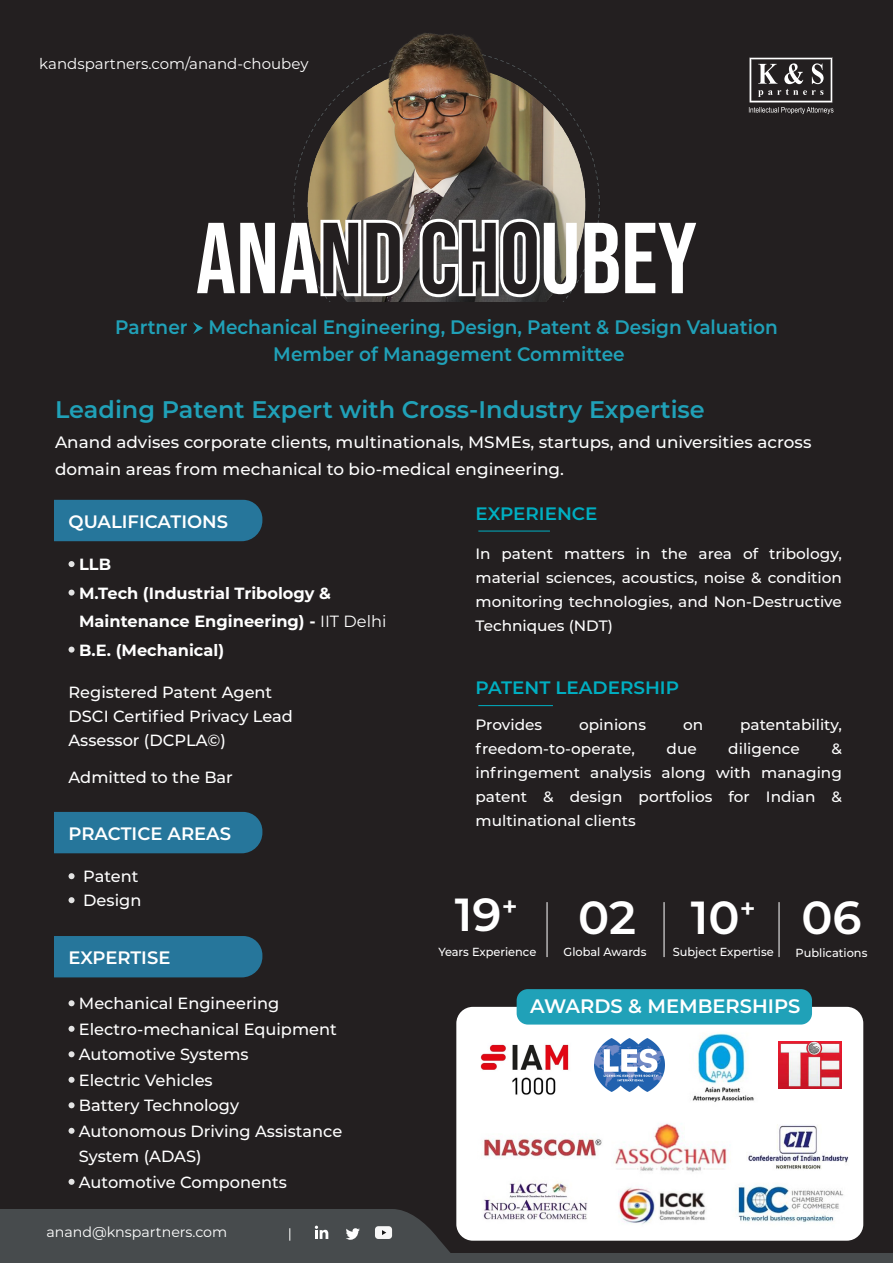
<style>
.page{position:relative;width:893px;height:1263px;background:#231f20}
.page>*{position:absolute;margin:0;border:0;box-sizing:border-box;transform-origin:0 0}
.t1{font:100.5px "Bebas Neue";color:#fff}
.t2{font:600 46.35px "Montserrat";color:#fff}
.t3{font:600 24px "Montserrat";color:#20a1b8}
.t4{font:600 19.5px "Montserrat";color:#20a1b8;scale:.95 1}
.t5{font:600 19.5px "Montserrat";color:#fff}
.t6{font:600 18px "Montserrat";color:#fff}
.t7{font:600 18px "Montserrat";color:#00afc2}
.t8{font:500 16.5px/27px "Montserrat";color:#fff}
.t9{font:500 16.2px/24px "Montserrat";color:#fff}
.t10{font:700 16.2px/28.5px "Montserrat";color:#fff}
.t11{font:500 15px/24px "Montserrat";color:#fff;text-align:justify}
.t12{font:15px "Montserrat";color:#fff}
.t13{font:14.25px "Montserrat";color:#fff}
.t14{font:500 11.7px "Montserrat";color:#fff}
.s1{font-weight:400}
</style>
<div class="page">
<div style="left:0;top:1254px;width:893px;height:9px;background:#474b4d"></div>
<svg style="left:69px;top:561px;width:6px;height:6px"></svg>
<svg style="left:69px;top:590px;width:6px;height:6px"></svg>
<svg style="left:69px;top:647px;width:6px;height:6px"></svg>
<div style="left:54px;top:500px;width:208px;height:41px;background:#26769b"></div>
<svg style="left:69px;top:873px;width:6px;height:6px"></svg>
<svg style="left:69px;top:897px;width:6px;height:6px"></svg>
<svg style="left:69px;top:1000px;width:6px;height:6px"></svg>
<svg style="left:69px;top:1026px;width:6px;height:6px"></svg>
<svg style="left:69px;top:1051px;width:6px;height:6px"></svg>
<svg style="left:69px;top:1077px;width:6px;height:6px"></svg>
<svg style="left:69px;top:1102px;width:6px;height:6px"></svg>
<svg style="left:69px;top:1128px;width:6px;height:6px"></svg>
<svg style="left:69px;top:1179px;width:6px;height:6px"></svg>
<div style="left:54px;top:812px;width:208px;height:41px;background:#26769b"></div>
<div style="left:54px;top:936px;width:208px;height:41px;background:#26769b"></div>
<img style="left:293px;top:33px;width:307px;height:269px">
<hr style="left:478px;top:531px;width:72px;height:1px;background:#00afc2">
<hr style="left:478px;top:705px;width:75px;height:1px;background:#00afc2">
<svg style="left:193px;top:322px;width:10px;height:12px"></svg>
<svg style="left:0;top:1209px;width:467px;height:45px;background:#484b4d"></svg>
<div style="left:456px;top:1007px;width:407px;height:234px;background:#fff;border-radius:16px"></div>
<div style="left:517px;top:989px;width:295px;height:35px;background:#20a1b8;border-radius:11px"></div>
<img style="left:483px;top:1137px;width:119px;height:22px">
<img style="left:483px;top:1180px;width:105px;height:40px">
<img style="left:748px;top:1125px;width:101px;height:44px">
<svg style="left:749px;top:57px;width:84px;height:57px"></svg>
<hr style="left:547px;top:902px;width:1px;height:55px;background:#fff">
<hr style="left:664px;top:902px;width:1px;height:55px;background:#fff">
<hr style="left:779px;top:902px;width:1px;height:55px;background:#fff">
<img style="left:692px;top:1033px;width:62px;height:69px">
<img style="left:480px;top:1044px;width:89px;height:51px">
<img style="left:778px;top:1041px;width:64px;height:48px">
<img style="left:618px;top:1187px;width:88px;height:38px">
<img style="left:614px;top:1123px;width:115px;height:49px">
<img style="left:735px;top:1185px;width:109px;height:37px">
<img style="left:594px;top:1038px;width:71px;height:54px">
<p class="t12" style="left:39px;top:53px;width:271px">kandspartners.com/anand-choubey</p>
<p class="t1" style="left:196px;top:201px;width:503px">ANAND CHOUBEY</p>
<p class="t4" style="left:115px;top:313px;width:699px">Partner Mechanical Engineering, Design, Patent &amp; Design Valuation</p>
<p class="t4" style="left:273px;top:340px;width:371px">Member of Management Committee</p>
<p class="t3" style="left:55px;top:393px;width:651px">Leading Patent Expert with Cross-Industry Expertise</p>
<p class="t8" style="left:55px;top:428px;width:758px">Anand advises corporate clients, multinationals, MSMEs, startups, and universities across domain areas from mechanical to bio-medical engineering.</p>
<p class="t6" style="left:69px;top:509px;width:161px">QUALIFICATIONS</p>
<p class="t10" style="left:79px;top:549px;width:33px">LLB</p>
<p class="t10" style="left:79px;top:578px;width:309px">M.Tech (Industrial Tribology &amp;<br>Maintenance Engineering) - <span class="s1">IIT Delhi</span></p>
<p class="t10" style="left:79px;top:635px;width:147px">B.E. (Mechanical)</p>
<p class="t9" style="left:69px;top:679px;width:205px">Registered Patent Agent</p>
<p class="t9" style="left:69px;top:703px;width:226px">DSCI Certified Privacy Lead<br>Assessor (DCPLA©)</p>
<p class="t9" style="left:69px;top:765px;width:166px">Admitted to the Bar</p>
<p class="t6" style="left:69px;top:820px;width:164px">PRACTICE AREAS</p>
<p class="t9" style="left:83px;top:864px;width:57px">Patent</p>
<p class="t9" style="left:83px;top:888px;width:60px">Design</p>
<p class="t6" style="left:69px;top:944px;width:103px">EXPERTISE</p>
<p class="t9" style="left:79px;top:991px;width:202px">Mechanical Engineering</p>
<p class="t9" style="left:79px;top:1016px;width:259px">Electro-mechanical Equipment</p>
<p class="t9" style="left:79px;top:1042px;width:171px">Automotive Systems</p>
<p class="t9" style="left:79px;top:1067px;width:135px">Electric Vehicles</p>
<p class="t9" style="left:79px;top:1093px;width:162px">Battery Technology</p>
<p class="t9" style="left:79px;top:1118px;width:265px;line-height:25.5px">Autonomous Driving Assistance<br>System (ADAS)</p>
<p class="t9" style="left:79px;top:1169px;width:210px">Automotive Components</p>
<p class="t13" style="left:46px;top:1222px;width:182px">anand@knspartners.com</p>
<p class="t7" style="left:476px;top:501px;width:124px">EXPERIENCE</p>
<p class="t11" style="left:476px;top:541px;width:368px">In patent matters in the area of tribology, material sciences, acoustics, noise &amp; condition monitoring technologies, and Non-Destructive Techniques (NDT)</p>
<p class="t7" style="left:476px;top:675px;width:205px">PATENT LEADERSHIP</p>
<p class="t11" style="left:476px;top:712px;width:68px">Provides</p>
<p class="t11" style="left:579px;top:712px;width:68px">opinions</p>
<p class="t11" style="left:683px;top:712px;width:22px">on</p>
<p class="t11" style="left:740px;top:712px;width:103px">patentability,</p>
<p class="t11" style="left:476px;top:736px;width:161px">freedom-to-operate,</p>
<p class="t11" style="left:667px;top:736px;width:32px">due</p>
<p class="t11" style="left:728px;top:736px;width:73px">diligence</p>
<p class="t11" style="left:476px;top:736px;width:368px;text-indent:356px">&amp; infringement analysis along with managing patent &amp; design portfolios for Indian &amp; multinational clients</p>
<p class="t2" style="left:455px;top:882px;width:64px">19<sup>+</sup></p>
<p class="t2" style="left:578px;top:884px;width:59px">02</p>
<p class="t2" style="left:691px;top:884px;width:67px">10<sup>+</sup></p>
<p class="t2" style="left:801px;top:884px;width:62px">06</p>
<p class="t14" style="left:438px;top:943px;width:100px">Years Experience</p>
<p class="t14" style="left:795px;top:945px;width:73px">Publications</p>
<p class="t14" style="left:564px;top:944px;width:84px">Global Awards</p>
<p class="t14" style="left:673px;top:944px;width:102px">Subject Expertise</p>
<p class="t5" style="left:530px;top:992px;width:272px">AWARDS &amp; MEMBERSHIPS</p>
</div>
